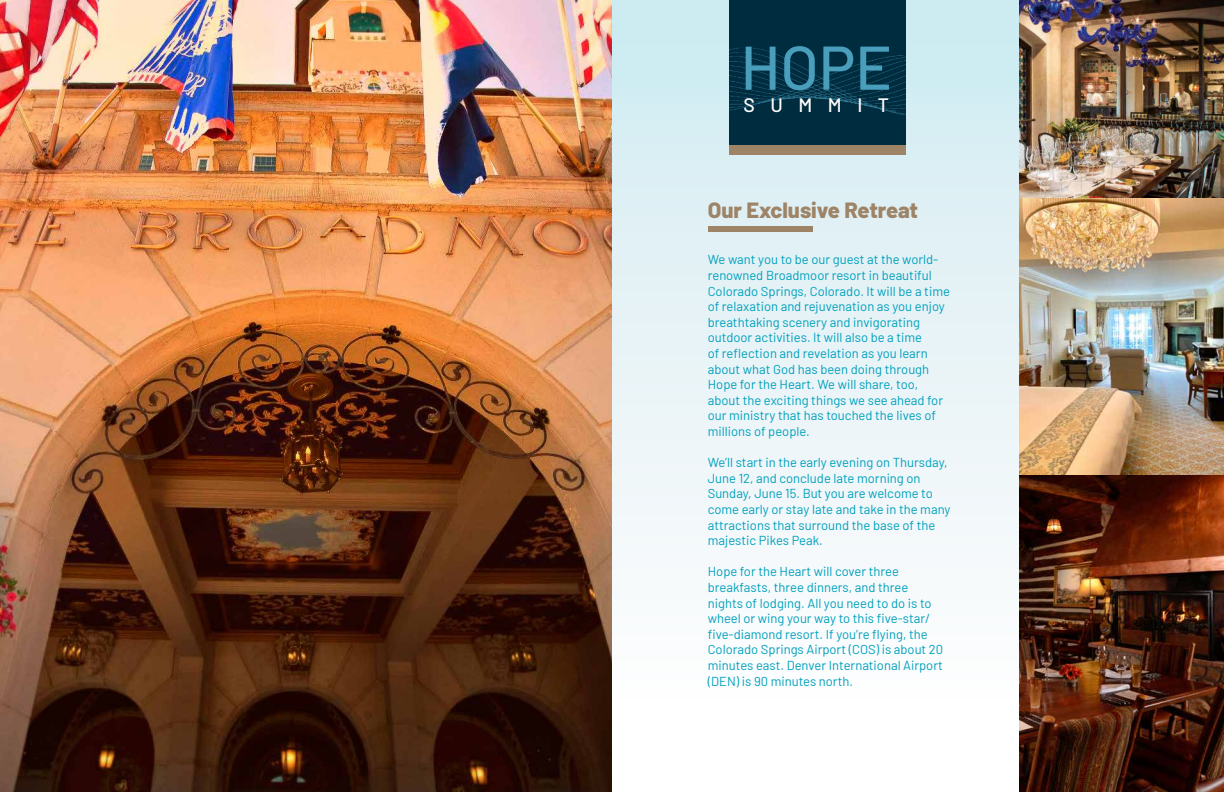
<style>
.page{position:relative;width:1224px;height:792px;background:#fff}
.page>*{position:absolute;margin:0;border:0;box-sizing:border-box;transform-origin:0 0}
.t1{font:500 61.6px "Barlow";color:#489ebb}
.t2{font:800 22px "Barlow";color:#9e8467}
.t3{font:500 19.4px "Barlow";letter-spacing:.8em;color:#fff}
.t4{font:13px/15.6px "Barlow";color:#00a0bd}
</style>
<div class="page">
<img style="left:0;top:0;width:612px;height:792px">
<div style="left:612px;top:0;width:409px;height:702px;background:linear-gradient(to bottom,#cdebf1,#fffdfd)"></div>
<img style="left:1020px;top:0;width:204px;height:198px">
<img style="left:1020px;top:198px;width:204px;height:277px">
<img style="left:1020px;top:475px;width:204px;height:317px">
<img style="left:729px;top:0;width:176px;height:146px">
<div style="left:729px;top:146px;width:176px;height:9px;background:#9e8467"></div>
<div style="left:709px;top:226px;width:104px;height:6px;background:#9e8467"></div>
<h1 class="t1" style="left:741px;top:23px;width:153px">HOPE</h1>
<h3 class="t3" style="left:744px;top:91px;width:147px">SUMMIT</h3>
<h2 class="t2" style="left:708px;top:194px;width:212px">Our Exclusive Retreat</h2>
<p class="t4" style="left:708px;top:251px;width:244px">We want you to be our guest at the world&shy;renowned Broadmoor resort in beautiful Colorado Springs, Colorado. It will be a time of relaxation and rejuvenation as you enjoy breathtaking scenery and invigorating outdoor activities. It will also be a time<br>of reflection and revelation as you learn about what God has been doing through Hope for the Heart. We will share, too, about the exciting things we see ahead for our ministry that has touched the lives of millions of people.</p>
<p class="t4" style="left:708px;top:454px;width:244px">We’ll start in the early evening on Thursday, June 12, and conclude late morning on Sunday, June 15. But you are welcome to come early or stay late and take in the many attractions that surround the base of the majestic Pikes Peak.</p>
<p class="t4" style="left:708px;top:563px;width:237px">Hope for the Heart will cover three breakfasts, three dinners, and three nights of lodging. All you need to do is to wheel or wing your way to this five-star/ five-diamond resort. If you’re flying, the Colorado Springs Airport (COS) is about 20 minutes east. Denver International Airport (DEN) is 90 minutes north.</p>
</div>
